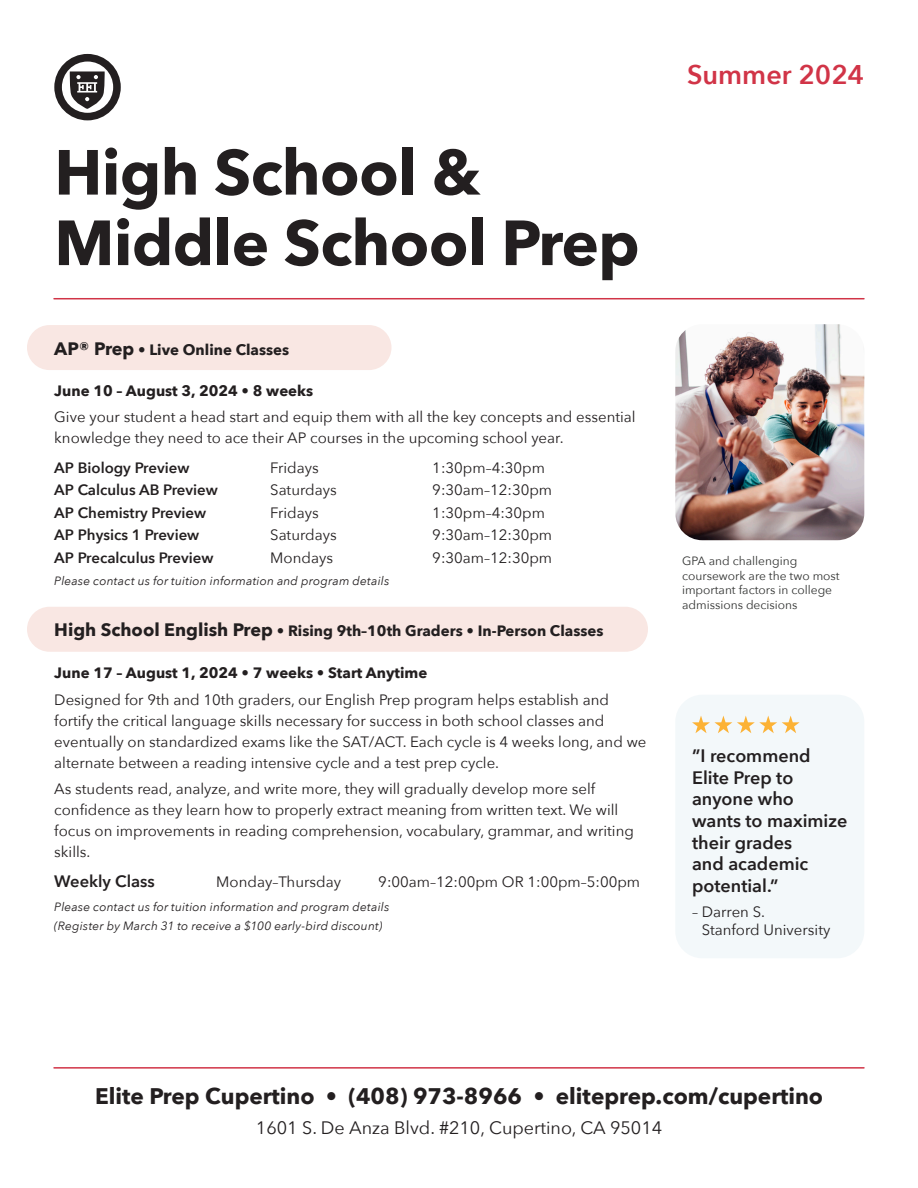
<style>
.page{position:relative;width:918px;height:1188px;background:#fff}
.page>*{position:absolute;margin:0;border:0;box-sizing:border-box;transform-origin:0 0}
.t1{font:700 63px/70.5px "Avenir Next";letter-spacing:-.01em;color:#231f20}
.t2{font:600 27px "Avenir Next";color:#d13447}
.Subtitle{font:700 22.5px "Avenir Next";color:#231f20}
.Subtitle-2{font:600 18px/21.6px "Avenir Next";color:#231f20}
.Subtitle-3{font:18px "Avenir Next";color:#231f20}
.Subtitle-4{font:600 16.5px "Avenir Next";color:#231f20}
.Subtitle-5{font:15px/21px "Avenir Next";color:#231f20}
.Subtitle-6{font:700 15px "Avenir Next";color:#231f20}
.Subtitle-7{font:600 15px "Avenir Next";color:#231f20}
.t3{font:italic 12px "Avenir Next";letter-spacing:.015em;color:#231f20}
.Subtitle-8{font:12px/14.4px "Avenir Next";color:#323332}
.s1{font-size:18px}
</style>
<div class="page">
<svg style="left:54px;top:54px;width:67px;height:66px"></svg>
<div style="left:675px;top:695px;width:189px;height:263px;background:#f3f8fa;border-radius:27px"></div>
<img style="left:675px;top:324px;width:189px;height:216px">
<hr style="left:54px;top:1067px;width:810px;height:2px;background:#d13447">
<hr style="left:54px;top:298px;width:810px;height:1px;background:#d13447">
<div style="left:27px;top:607px;width:621px;height:45px;background:#f9e7e3;border-radius:22px"></div>
<div style="left:27px;top:325px;width:365px;height:45px;background:#f9e7e3;border-radius:22px"></div>
<svg style="left:692px;top:716px;width:108px;height:17px"></svg>
<p class="t1" style="left:54px;top:136px;width:587px">High School &amp;<br>Middle School Prep</p>
<p class="Subtitle-6" style="left:54px;top:337px;width:236px"><span class="s1">AP® Prep</span> • Live Online Classes</p>
<p class="Subtitle-6" style="left:54px;top:378px;width:260px">June 10 – August 3, 2024 • 8 weeks</p>
<p class="Subtitle-5" style="left:54px;top:406px;width:583px">Give your student a head start and equip them with all the key concepts and essential knowledge they need to ace their AP courses in the upcoming school year.</p>
<p class="Subtitle-7" style="left:54px;top:455px;width:137px">AP Biology Preview</p>
<p class="Subtitle-5" style="left:270px;top:457px;width:50px">Fridays</p>
<p class="Subtitle-5" style="left:432px;top:457px;width:114px">1:30pm–4:30pm</p>
<p class="Subtitle-7" style="left:54px;top:477px;width:165px">AP Calculus AB Preview</p>
<p class="Subtitle-5" style="left:270px;top:479px;width:68px">Saturdays</p>
<p class="Subtitle-5" style="left:432px;top:479px;width:121px">9:30am–12:30pm</p>
<p class="Subtitle-7" style="left:54px;top:500px;width:153px">AP Chemistry Preview</p>
<p class="Subtitle-5" style="left:270px;top:502px;width:50px">Fridays</p>
<p class="Subtitle-5" style="left:432px;top:502px;width:114px">1:30pm–4:30pm</p>
<p class="Subtitle-7" style="left:54px;top:522px;width:147px">AP Physics 1 Preview</p>
<p class="Subtitle-5" style="left:270px;top:524px;width:68px">Saturdays</p>
<p class="Subtitle-5" style="left:432px;top:524px;width:121px">9:30am–12:30pm</p>
<p class="Subtitle-7" style="left:54px;top:545px;width:161px">AP Precalculus Preview</p>
<p class="Subtitle-5" style="left:270px;top:547px;width:64px">Mondays</p>
<p class="Subtitle-5" style="left:432px;top:547px;width:121px">9:30am–12:30pm</p>
<p class="t3" style="left:54px;top:571px;width:337px">Please contact us for tuition information and program details</p>
<p class="Subtitle-6" style="left:54px;top:617px;width:551px"><span class="s1">High School English Prep</span> • Rising 9th–10th Graders • In-Person Classes</p>
<p class="Subtitle-6" style="left:54px;top:660px;width:375px">June 17 – August 1, 2024 • 7 weeks • Start Anytime</p>
<p class="Subtitle-5" style="left:54px;top:689px;width:594px">Designed for 9th and 10th graders, our English Prep program helps establish and fortify the critical language skills necessary for success in both school classes and eventually on standardized exams like the SAT/ACT. Each cycle is 4 weeks long, and we alternate between a reading intensive cycle and a test prep cycle.</p>
<p class="Subtitle-5" style="left:54px;top:777px;width:581px">As students read, analyze, and write more, they will gradually develop more self confidence as they learn how to properly extract meaning from written text. We will focus on improvements in reading comprehension, vocabulary, grammar, and writing skills.</p>
<p class="Subtitle-4" style="left:54px;top:867px;width:102px">Weekly Class</p>
<p class="Subtitle-5" style="left:216px;top:870px;width:126px">Monday–Thursday</p>
<p class="Subtitle-5" style="left:378px;top:870px;width:263px">9:00am–12:00pm OR 1:00pm–5:00pm</p>
<p class="t3" style="left:54px;top:896px;width:337px">Please contact us for tuition information and program details</p>
<p class="t3" style="left:54px;top:915px;width:330px">(Register by March 31 to receive a $100 early-bird discount)</p>
<p class="t2" style="left:687px;top:51px;width:179px">Summer 2024</p>
<p class="Subtitle-8" style="left:682px;top:553px;width:159px">GPA and challenging coursework are the two most important factors in college admissions decisions</p>
<p class="Subtitle-2" style="left:692px;top:745px;width:157px">”I recommend<br>Elite Prep to anyone who<br>wants to maximize their grades<br>and academic potential.”</p>
<p class="Subtitle-5" style="left:692px;top:901px;width:75px">– Darren S.</p>
<p class="Subtitle-5" style="left:702px;top:919px;width:130px">Stanford University</p>
<p class="Subtitle" style="left:95px;top:1077px;width:730px">Elite Prep Cupertino • (408) 973-8966 • eliteprep.com/cupertino</p>
<p class="Subtitle-3" style="left:256px;top:1113px;width:408px">1601 S. De Anza Blvd. #210, Cupertino, CA 95014</p>
</div>
